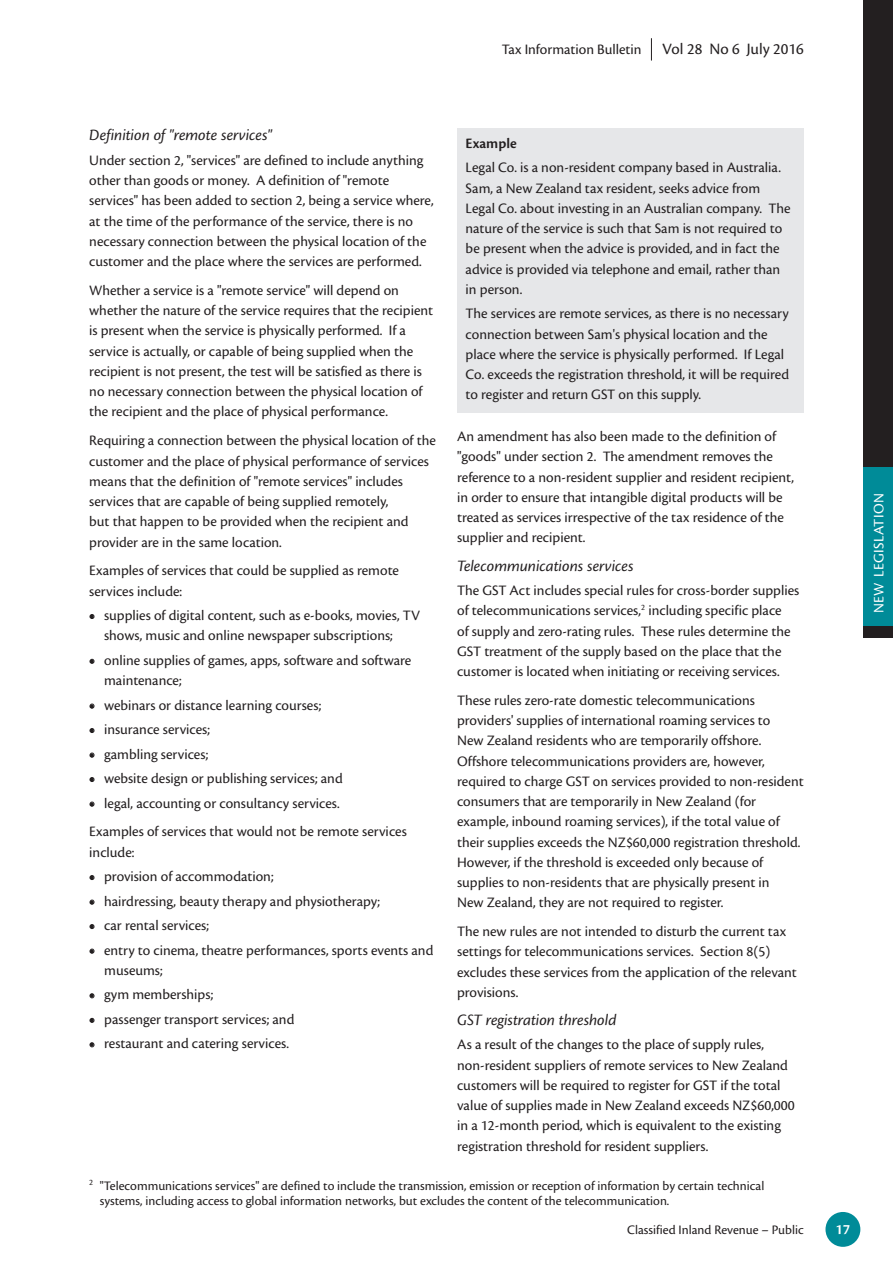
<style>
.page{position:relative;width:893px;height:1263px;background:#fff}
.page>*{position:absolute;margin:0;border:0;box-sizing:border-box;transform-origin:0 0}
.t1{font:italic 16.5px "Cronos Pro";letter-spacing:-.005em;color:#231f20}
.t2{font:16.5px "Cronos Pro";color:#231f20}
.t3{font:15px/20.2px "Cronos Pro";color:#231f20}
.t4{font:15px "Cronos Pro";letter-spacing:.025em;color:#fff}
.t5{font:600 15px "Cronos Pro";letter-spacing:.005em;color:#231f20}
.t6{font:600 15px "Cronos Pro";color:#fff}
.t7{font:13.5px/15px "Cronos Pro";color:#231f20}
.s1{font-weight:700}
</style>
<div class="page">
<svg style="left:90px;top:614px;width:4px;height:5px"></svg>
<svg style="left:90px;top:659px;width:4px;height:5px"></svg>
<svg style="left:90px;top:704px;width:4px;height:4px"></svg>
<svg style="left:90px;top:728px;width:4px;height:5px"></svg>
<svg style="left:90px;top:753px;width:4px;height:4px"></svg>
<svg style="left:90px;top:777px;width:4px;height:5px"></svg>
<svg style="left:90px;top:802px;width:4px;height:4px"></svg>
<svg style="left:90px;top:875px;width:4px;height:5px"></svg>
<svg style="left:90px;top:900px;width:4px;height:4px"></svg>
<svg style="left:90px;top:924px;width:4px;height:5px"></svg>
<svg style="left:90px;top:949px;width:4px;height:4px"></svg>
<svg style="left:90px;top:993px;width:4px;height:5px"></svg>
<svg style="left:90px;top:1018px;width:4px;height:5px"></svg>
<svg style="left:90px;top:1042px;width:4px;height:5px"></svg>
<div style="left:457px;top:128px;width:347px;height:284px;background:#e6e7e9"></div>
<div style="left:863px;top:0;width:30px;height:638px;background:#231f20"></div>
<div style="left:863px;top:468px;width:30px;height:158px;background:#008b98"></div>
<svg style="left:651px;top:38px;width:1px;height:23px"></svg>
<div style="left:825px;top:1212px;width:35px;height:35px;background:#008b98;border-radius:50%"></div>
<p class="t3" style="left:502px;top:39px;width:141px">Tax Information Bulletin</p>
<p class="t2" style="left:662px;top:39px;width:143px">Vol 28 No 6 July 2016</p>
<p class="t1" style="left:89px;top:126px;width:185px">Definition of "remote services"</p>
<p class="t3" style="left:89px;top:150px;width:346px">Under section 2, "services" are defined to include anything other than goods or money. A definition of "remote services" has been added to section 2, being a service where, at the time of the performance of the service, there is no necessary connection between the physical location of the customer and the place where the services are performed.</p>
<p class="t3" style="left:89px;top:280px;width:345px">Whether a service is a "remote service" will depend on whether the nature of the service requires that the recipient is present when the service is physically performed. If a service is actually, or capable of being supplied when the recipient is not present, the test will be satisfied as there is no necessary connection between the physical location of the recipient and the place of physical performance.</p>
<p class="t3" style="left:89px;top:430px;width:348px">Requiring a connection between the physical location of the customer and the place of physical performance of services means that the definition of "remote services" includes services that are capable of being supplied remotely,<br>but that happen to be provided when the recipient and provider are in the same location.</p>
<p class="t3" style="left:89px;top:560px;width:311px">Examples of services that could be supplied as remote services include:</p>
<p class="t3" style="left:104px;top:605px;width:317px;text-indent:-15px"><span class="s1">•</span> supplies of digital content, such as e-books, movies, TV shows, music and online newspaper subscriptions;</p>
<p class="t3" style="left:104px;top:650px;width:309px;text-indent:-15px"><span class="s1">•</span> online supplies of games, apps, software and software maintenance;</p>
<p class="t3" style="left:89px;top:695px;width:234px"><span class="s1">•</span> webinars or distance learning courses;</p>
<p class="t3" style="left:89px;top:719px;width:122px"><span class="s1">•</span> insurance services;</p>
<p class="t3" style="left:89px;top:744px;width:121px"><span class="s1">•</span> gambling services;</p>
<p class="t3" style="left:89px;top:768px;width:255px"><span class="s1">•</span> website design or publishing services; and</p>
<p class="t3" style="left:89px;top:788px;width:319px;line-height:28.8px"><span class="s1">•</span> legal, accounting or consultancy services.<br>Examples of services that would not be remote services</p>
<p class="t3" style="left:89px;top:842px;width:47px">include:</p>
<p class="t3" style="left:89px;top:866px;width:186px"><span class="s1">•</span> provision of accommodation;</p>
<p class="t3" style="left:89px;top:891px;width:292px"><span class="s1">•</span> hairdressing, beauty therapy and physiotherapy;</p>
<p class="t3" style="left:89px;top:915px;width:121px"><span class="s1">•</span> car rental services;</p>
<p class="t3" style="left:104px;top:940px;width:331px;text-indent:-15px"><span class="s1">•</span> entry to cinema, theatre performances, sports events and museums;</p>
<p class="t3" style="left:89px;top:984px;width:125px"><span class="s1">•</span> gym memberships;</p>
<p class="t3" style="left:89px;top:1009px;width:207px"><span class="s1">•</span> passenger transport services; and</p>
<p class="t3" style="left:89px;top:1033px;width:201px"><span class="s1">•</span> restaurant and catering services.</p>
<p class="t5" style="left:466px;top:134px;width:53px">Example</p>
<p class="t3" style="left:466px;top:158px;width:326px">Legal Co. is a non-resident company based in Australia.<br>Sam, a New Zealand tax resident, seeks advice from Legal Co. about investing in an Australian company. The nature of the service is such that Sam is not required to be present when the advice is provided, and in fact the advice is provided via telephone and email, rather than in person.</p>
<p class="t3" style="left:466px;top:304px;width:325px">The services are remote services, as there is no necessary connection between Sam's physical location and the place where the service is physically performed. If Legal Co. exceeds the registration threshold, it will be required to register and return GST on this supply.</p>
<p class="t3" style="left:457px;top:426px;width:338px">An amendment has also been made to the definition of "goods" under section 2. The amendment removes the reference to a non-resident supplier and resident recipient, in order to ensure that intangible digital products will be treated as services irrespective of the tax residence of the supplier and recipient.</p>
<p class="t1" style="left:457px;top:556px;width:178px">Telecommunications services</p>
<p class="t3" style="left:457px;top:580px;width:344px">The GST Act includes special rules for cross-border supplies of telecommunications services,<sup>2</sup> including specific place<br>of supply and zero-rating rules. These rules determine the GST treatment of the supply based on the place that the customer is located when initiating or receiving services.</p>
<p class="t3" style="left:457px;top:690px;width:348px">These rules zero-rate domestic telecommunications providers' supplies of international roaming services to<br>New Zealand residents who are temporarily offshore.<br>Offshore telecommunications providers are, however, required to charge GST on services provided to non-resident consumers that are temporarily in New Zealand (for example, inbound roaming services), if the total value of their supplies exceeds the NZ$60,000 registration threshold.<br>However, if the threshold is exceeded only because of supplies to non-residents that are physically present in<br>New Zealand, they are not required to register.</p>
<p class="t3" style="left:457px;top:921px;width:341px">The new rules are not intended to disturb the current tax settings for telecommunications services. Section 8(5) excludes these services from the application of the relevant provisions.</p>
<p class="t1" style="left:457px;top:1010px;width:161px">GST registration threshold</p>
<p class="t3" style="left:457px;top:1034px;width:339px">As a result of the changes to the place of supply rules, non-resident suppliers of remote services to New Zealand customers will be required to register for GST if the total value of supplies made in New Zealand exceeds NZ$60,000 in a 12-month period, which is equivalent to the existing registration threshold for resident suppliers.</p>
<p class="t7" style="left:100px;top:1178px;width:666px;text-indent:-11px"><sup>2</sup> "Telecommunications services" are defined to include the transmission, emission or reception of information by certain technical systems, including access to global information networks, but excludes the content of the telecommunication.</p>
<p class="t7" style="left:627px;top:1222px;width:178px">Classified Inland Revenue – Public</p>
<p class="t6" style="left:836px;top:1220px;width:16px">17</p>
<p class="t4" style="left:870px;top:613px;width:122px;rotate:-90deg">NEW LEGISLATION</p>
</div>
